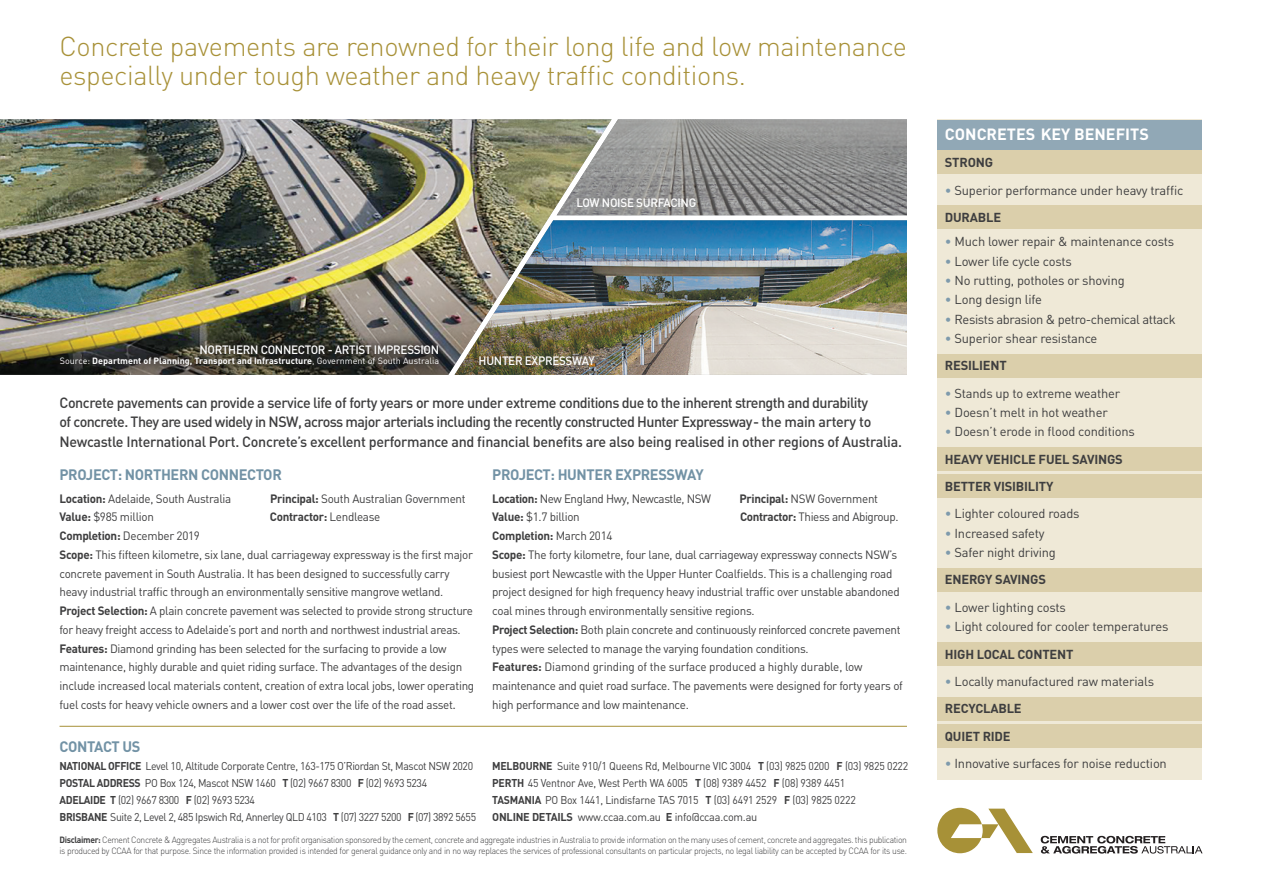
<style>
.page{position:relative;width:1263px;height:893px;background:#fff}
.page>*{position:absolute;margin:0;border:0;box-sizing:border-box;transform-origin:0 0}
.t1{font:300 27.15px/29px "DIN";letter-spacing:-.015em;color:#a89138}
.t2{font:700 16.05px "DIN";color:#fff}
.t3{font:700 15px "DIN";letter-spacing:-.025em;color:#7292a5}
.t4{font:500 14.7px/19.5px "DIN";letter-spacing:-.035em;color:#3e3e3f}
.t5{font:12.9px/27.5px "DIN";letter-spacing:-.015em;color:#3e3e3f}
.t6{font:700 12.9px/27.5px "DIN";letter-spacing:-.015em;color:#3e3e3f}
.t7{font:12px/18.8px "DIN";letter-spacing:-.025em;color:#3e3e3f}
.t8{font:500 12px "DIN";letter-spacing:-.025em;color:#fff}
.t9{font:700 12px "DIN";letter-spacing:-.025em;color:#3e3e3f}
.t10{font:11.25px/17.2px "DIN";letter-spacing:-.035em;color:#3e3e3f;scale:.93 1}
.t11{font:300 9px/10.5px "DIN";letter-spacing:-.04em;color:#3e3e3f;scale:.95 1}
.t12{font:700 9px "DIN";color:#fff}
.s1{font-weight:400}
.s2{font-weight:700}
.s3{font-size:13.5px}
.s4{color:#7e9aac}
.s5{font-weight:400;color:#7e9aac}
</style>
<div class="page">
<img style="left:612px;top:220px;width:295px;height:155px">
<img style="left:0;top:119px;width:612px;height:256px">
<img style="left:557px;top:119px;width:350px;height:96px">
<svg style="left:51px;top:335px;width:396px;height:40px;background:#424032"></svg>
<svg style="left:937px;top:808px;width:96px;height:45px"></svg>
<svg style="left:1041px;top:836px;width:161px;height:18px"></svg>
<div style="left:937px;top:120px;width:264px;height:660px;background:#efe9d7"></div>
<div style="left:937px;top:120px;width:264px;height:30px;background:#91a8b6"></div>
<div style="left:937px;top:150px;width:264px;height:24px;background:#dbcfab"></div>
<div style="left:937px;top:205px;width:264px;height:24px;background:#dbcfab"></div>
<div style="left:937px;top:354px;width:264px;height:24px;background:#dbcfab"></div>
<div style="left:937px;top:447px;width:264px;height:24px;background:#dbcfab"></div>
<div style="left:937px;top:568px;width:264px;height:24px;background:#dbcfab"></div>
<div style="left:937px;top:474px;width:264px;height:24px;background:#dbcfab"></div>
<div style="left:937px;top:642px;width:264px;height:24px;background:#dbcfab"></div>
<div style="left:937px;top:697px;width:264px;height:24px;background:#dbcfab"></div>
<div style="left:937px;top:724px;width:264px;height:24px;background:#dbcfab"></div>
<hr style="left:60px;top:726px;width:847px;height:1px;background:#a79137">
<h1 class="t1" style="left:60px;top:32px;width:849px">Concrete pavements are renowned for their long life and low maintenance especially under tough weather and heavy traffic conditions.</h1>
<p class="t8" style="left:576px;top:195px;width:121px">LOW NOISE SURFACING</p>
<p class="t8" style="left:199px;top:342px;width:241px">NORTHERN CONNECTOR - ARTIST IMPRESSION</p>
<p class="t12" style="left:60px;top:355px;width:381px"><span class="s1">Source:</span> Department of Planning, Transport and Infrastructure<span class="s1">, Government of South Australia</span></p>
<p class="t8" style="left:479px;top:353px;width:118px">HUNTER EXPRESSWAY</p>
<p class="t4" style="left:60px;top:392px;width:844px">Concrete pavements can provide a service life of forty years or more under extreme conditions due to the inherent strength and durability<br>of concrete. They are used widely in NSW, across major arterials including the recently constructed Hunter Expressway - the main artery to<br>Newcastle International Port. Concrete’s excellent performance and financial benefits are also being realised in other regions of Australia.</p>
<p class="t3" style="left:60px;top:465px;width:224px">PROJECT: NORTHERN CONNECTOR</p>
<p class="t7" style="left:60px;top:489px;width:173px"><span class="s2">Location:</span> Adelaide, South Australia</p>
<p class="t7" style="left:270px;top:489px;width:197px"><span class="s2">Principal:</span> South Australian Government</p>
<p class="t7" style="left:60px;top:508px;width:96px"><span class="s2">Value:</span> $985 million</p>
<p class="t9" style="left:270px;top:509px;width:112px">Contractor: <span class="s1">Lendlease</span></p>
<p class="t7" style="left:60px;top:526px;width:416px"><span class="s2">Completion:</span> December 2019<br><span class="s2">Scope:</span> This fifteen kilometre, six lane, dual carriageway expressway is the first major concrete pavement in South Australia. It has been designed to successfully carry heavy industrial traffic through an environmentally sensitive mangrove wetland.<br><span class="s2">Project Selection:</span> A plain concrete pavement was selected to provide strong structure for heavy freight access to Adelaide’s port and north and northwest industrial areas.<br><span class="s2">Features:</span> Diamond grinding has been selected for the surfacing to provide a low maintenance, highly durable and quiet riding surface. The advantages of the design include increased local materials content, creation of extra local jobs, lower operating fuel costs for heavy vehicle owners and a lower cost over the life of the road asset<span class="s3">.</span></p>
<p class="t3" style="left:492px;top:465px;width:213px">PROJECT: HUNTER EXPRESSWAY</p>
<p class="t7" style="left:492px;top:489px;width:220px"><span class="s2">Location:</span> New England Hwy, Newcastle, NSW</p>
<p class="t7" style="left:739px;top:489px;width:140px"><span class="s2">Principal:</span> NSW Government</p>
<p class="t7" style="left:492px;top:508px;width:89px"><span class="s2">Value:</span> $1.7 billion</p>
<p class="t7" style="left:740px;top:508px;width:160px"><span class="s2">Contractor:</span> Thiess and Abigroup.</p>
<p class="t7" style="left:492px;top:526px;width:412px"><span class="s2">Completion:</span> March 2014<br><span class="s2">Scope:</span> The forty kilometre, four lane, dual carriageway expressway connects NSW’s busiest port Newcastle with the Upper Hunter Coalfields. This is a challenging road project designed for high frequency heavy industrial traffic over unstable abandoned coal mines through environmentally sensitive regions.<br><span class="s2">Project Selection:</span> Both plain concrete and continuously reinforced concrete pavement types were selected to manage the varying foundation conditions.<br><span class="s2">Features:</span> Diamond grinding of the surface produced a highly durable, low maintenance and quiet road surface. The pavements were designed for forty years of high performance and low maintenance.</p>
<p class="t3" style="left:60px;top:737px;width:82px">CONTACT US</p>
<p class="t10" style="left:60px;top:757px;width:449px"><span class="s2">NATIONAL OFFICE</span> Level 10, Altitude Corporate Centre, 163-175 O’Riordan St, Mascot NSW 2020<br><span class="s2">POSTAL ADDRESS</span> PO Box 124, Mascot NSW 1460 <span class="s2">T</span> (02) 9667 8300 <span class="s2">F</span> (02) 9693 5234<br><span class="s2">ADELAIDE T</span> (02) 9667 8300 <span class="s2">F</span> (02) 9693 5234<br><span class="s2">BRISBANE</span> Suite 2, Level 2, 485 Ipswich Rd, Annerley QLD 4103 <span class="s2">T</span> (07) 3227 5200 <span class="s2">F</span> (07) 3892 5655</p>
<p class="t10" style="left:492px;top:757px;width:449px"><span class="s2">MELBOURNE</span> Suite 910/1 Queens Rd, Melbourne VIC 3004 <span class="s2">T</span> (03) 9825 0200 <span class="s2">F</span> (03) 9825 0222<br><span class="s2">PERTH</span> 45 Ventnor Ave, West Perth WA 6005 <span class="s2">T</span> (08) 9389 4452 <span class="s2">F</span> (08) 9389 4451<br><span class="s2">TASMANIA</span> PO Box 1441, Lindisfarne TAS 7015 <span class="s2">T</span> (03) 6491 2529 <span class="s2">F</span> (03) 9825 0222<br><span class="s2">ONLINE DETAILS</span> www.ccaa.com.au <span class="s2">E</span> info@ccaa.com.au</p>
<p class="t11" style="left:60px;top:835px;width:893px"><span class="s2">Disclaimer:</span> Cement Concrete &amp; Aggregates Australia is a not for profit organisation sponsored by the cement, concrete and aggregate industries in Australia to provide information on the many uses of cement, concrete and aggregates. this publication is produced by CCAA for that purpose. Since the information provided is intended for general guidance only and in no way replaces the services of professional consultants on particular projects, no legal liability can be accepted by CCAA for its use.</p>
<h2 class="t2" style="left:945px;top:124px;width:205px">CONCRETES KEY BENEFITS</h2>
<p class="t6" style="left:945px;top:148px;width:50px">STRONG</p>
<p class="t5" style="left:945px;top:176px;width:240px"><span class="s4">•</span> Superior performance under heavy traffic<br><span class="s2">DURABLE</span></p>
<p class="t5" style="left:945px;top:228px;width:231px"><span class="s4">•</span> Much lower repair &amp; maintenance costs</p>
<p class="t5" style="left:945px;top:247px;width:129px"><span class="s4">•</span> Lower life cycle costs</p>
<p class="t5" style="left:945px;top:266px;width:181px"><span class="s4">•</span> No rutting, potholes or shoving</p>
<p class="t5" style="left:945px;top:286px;width:99px"><span class="s4">•</span> Long design life</p>
<p class="t5" style="left:945px;top:305px;width:232px"><span class="s4">•</span> Resists abrasion &amp; petro-chemical attack</p>
<p class="t5" style="left:945px;top:324px;width:154px"><span class="s4">•</span> Superior shear resistance<br><span class="s2">RESILIENT</span></p>
<p class="t5" style="left:945px;top:379px;width:177px"><span class="s4">•</span> Stands up to extreme weather</p>
<p class="t5" style="left:945px;top:398px;width:164px"><span class="s4">•</span> Doesn’t melt in hot weather</p>
<p class="t6" style="left:945px;top:417px;width:192px"><span class="s5">•</span> <span class="s1">Doesn’t erode in flood conditions<br></span>HEAVY VEHICLE FUEL SAVINGS<br>BETTER VISIBILITY</p>
<p class="t5" style="left:945px;top:500px;width:136px"><span class="s4">•</span> Lighter coloured roads</p>
<p class="t5" style="left:945px;top:519px;width:101px"><span class="s4">•</span> Increased safety</p>
<p class="t5" style="left:945px;top:538px;width:113px"><span class="s4">•</span> Safer night driving<br><span class="s2">ENERGY SAVINGS</span></p>
<p class="t5" style="left:945px;top:593px;width:123px"><span class="s4">•</span> Lower lighting costs</p>
<p class="t5" style="left:945px;top:613px;width:225px"><span class="s4">•</span> Light coloured for cooler temperatures<br><span class="s2">HIGH LOCAL CONTENT</span></p>
<p class="t5" style="left:945px;top:667px;width:211px"><span class="s4">•</span> Locally manufactured raw materials<br><span class="s2">RECYCLABLE<br>QUIET RIDE</span></p>
<p class="t5" style="left:945px;top:749px;width:224px"><span class="s4">•</span> Innovative surfaces for noise reduction</p>
</div>
